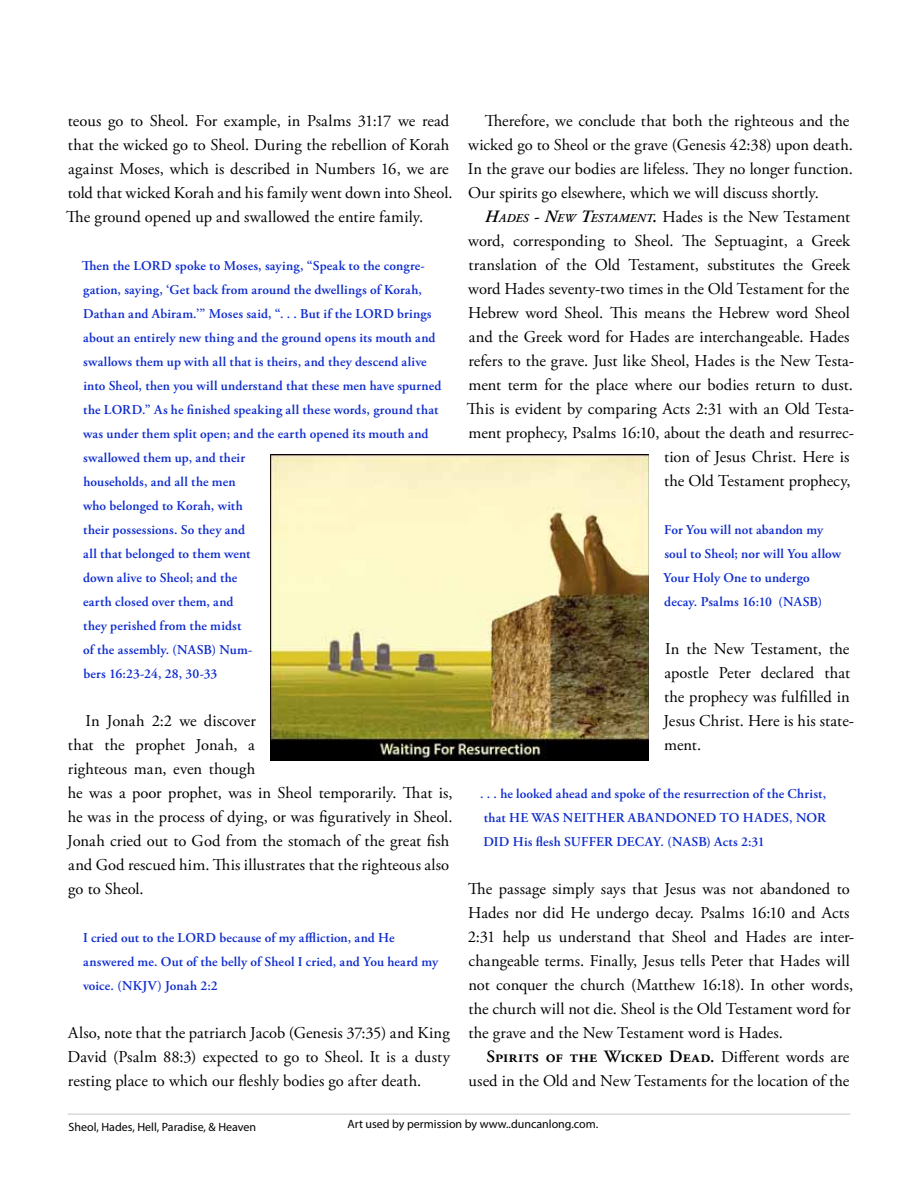
<style>
.page{position:relative;width:918px;height:1188px;background:#fff}
.page>*{position:absolute;margin:0;border:0;box-sizing:border-box;transform-origin:0 0}
.t1{font:600 17.25px "Adobe Garamond Pro";letter-spacing:.01em;color:#000}
.t2{font:16.5px/24px "Adobe Garamond Pro";color:#000}
.t3{font:600 13.5px/24px "Adobe Garamond Pro";letter-spacing:.01em;color:#0e2cce}
.t4{font:12px "Myriad Pro";color:#000}
.s1{font-weight:600;font-style:italic;font-size:17.25px}
.s2{font-weight:600;font-style:italic;font-size:12.15px}
.s3{font-weight:400;font-size:16.5px}
</style>
<div class="page">
<hr style="left:68px;top:1114px;width:782px;height:1px;background:#ccc">
<img style="left:271px;top:454px;width:378px;height:306px">
<p class="t2" style="left:66px;top:110px;width:388px">teous go to Sheol. For example, in Psalms 31:17 we read that the wicked go to Sheol. During the rebellion of Korah against Moses, which is described in Numbers 16, we are told that wicked Korah and his family went down into Sheol.<br>The ground opened up and swallowed the entire family.</p>
<p class="t3" style="left:82px;top:255px;width:361px">Then the LORD spoke to Moses, saying, “Speak to the congre&shy;gation, saying, ‘Get back from around the dwellings of Korah, Dathan and Abiram.’” Moses said, “. . . But if the LORD brings about an entirely new thing and the ground opens its mouth and swallows them up with all that is theirs, and they descend alive into Sheol, then you will understand that these men have spurned the LORD.” As he finished speaking all these words, ground that was under them split open; and the earth opened its mouth and swallowed them up, and their<br>households, and all the men<br>who belonged to Korah, with<br>their possessions. So they and<br>all that belonged to them went<br>down alive to Sheol; and the<br>earth closed over them, and<br>they perished from the midst<br>of the assembly. (NASB) Num-<br>bers 16:23-24, 28, 30-33</p>
<p class="t2" style="left:67px;top:710px;width:387px;text-indent:18px">In Jonah 2:2 we discover<br>that the prophet Jonah, a<br>righteous man, even though<br>he was a poor prophet, was in Sheol temporarily. That is, he was in the process of dying, or was figuratively in Sheol.<br>Jonah cried out to God from the stomach of the great fish and God rescued him. This illustrates that the righteous also go to Sheol.</p>
<p class="t3" style="left:83px;top:927px;width:357px">I cried out to the LORD because of my affliction, and He answered me. Out of the belly of Sheol I cried, and You heard my voice. (NKJV) Jonah 2:2</p>
<p class="t2" style="left:68px;top:1022px;width:384px;text-align:justify">Also, note that the patriarch Jacob (Genesis 37:35) and King David (Psalm 88:3) expected to go to Sheol. It is a dusty resting place to which our fleshly bodies go after death.</p>
<p class="t2" style="left:468px;top:110px;width:387px;text-indent:17px">Therefore, we conclude that both the righteous and the wicked go to Sheol or the grave (Genesis 42:38) upon death.<br>In the grave our bodies are lifeless. They no longer function.<br>Our spirits go elsewhere, which we will discuss shortly.</p>
<p class="t2" style="left:467px;top:206px;width:389px;text-align:right"><span class="s1">H</span><span class="s2">ADES</span> <span class="s1">- N</span><span class="s2">EW</span> <span class="s1">T</span><span class="s2">ESTAMENT</span><span class="s1">.</span> Hades is the New Testament word, corresponding to Sheol. The Septuagint, a Greek translation of the Old Testament, substitutes the Greek word Hades seventy-two times in the Old Testament for the Hebrew word Sheol. This means the Hebrew word Sheol and the Greek word for Hades are interchangeable. Hades refers to the grave. Just like Sheol, Hades is the New Testa&shy;ment term for the place where our bodies return to dust.<br>This is evident by comparing Acts 2:31 with an Old Testa&shy;ment prophecy, Psalms 16:10, about the death and resurrec&shy;tion of Jesus Christ. Here is<br>the Old Testament prophecy,</p>
<p class="t3" style="left:664px;top:519px;width:179px">For You will not abandon my soul to Sheol; nor will You allow<br>Your Holy One to undergo decay. Psalms 16:10 (NASB)</p>
<p class="t2" style="left:664px;top:638px;width:192px">In the New Testament, the apostle Peter declared that the prophecy was fulfilled in<br>Jesus Christ. Here is his state&shy;ment.</p>
<p class="t3" style="left:480px;top:783px;width:348px;text-align:justify">. . . he looked ahead and spoke of the resurrection of the Christ, that HE WAS NEITHER ABANDONED TO HADES, NOR DID His flesh SUFFER DECAY. (NASB) Acts 2:31</p>
<p class="t2" style="left:468px;top:878px;width:388px">The passage simply says that Jesus was not abandoned to Hades nor did He undergo decay. Psalms 16:10 and Acts 2:31 help us understand that Sheol and Hades are inter&shy;changeable terms. Finally, Jesus tells Peter that Hades will not conquer the church (Matthew 16:18). In other words, the church will not die. Sheol is the Old Testament word for the grave and the New Testament word is Hades.</p>
<p class="t1" style="left:486px;top:1050px;width:365px">Spirits of the Wicked Dead. <span class="s3">Different words are</span></p>
<p class="t2" style="left:469px;top:1070px;width:382px">used in the Old and New Testaments for the location of the</p>
<p class="t4" style="left:69px;top:1122px;width:189px">Sheol, Hades, Hell, Paradise, &amp; Heaven</p>
<p class="t4" style="left:347px;top:1119px;width:252px">Art used by permission by www..duncanlong.com.</p>
</div>
